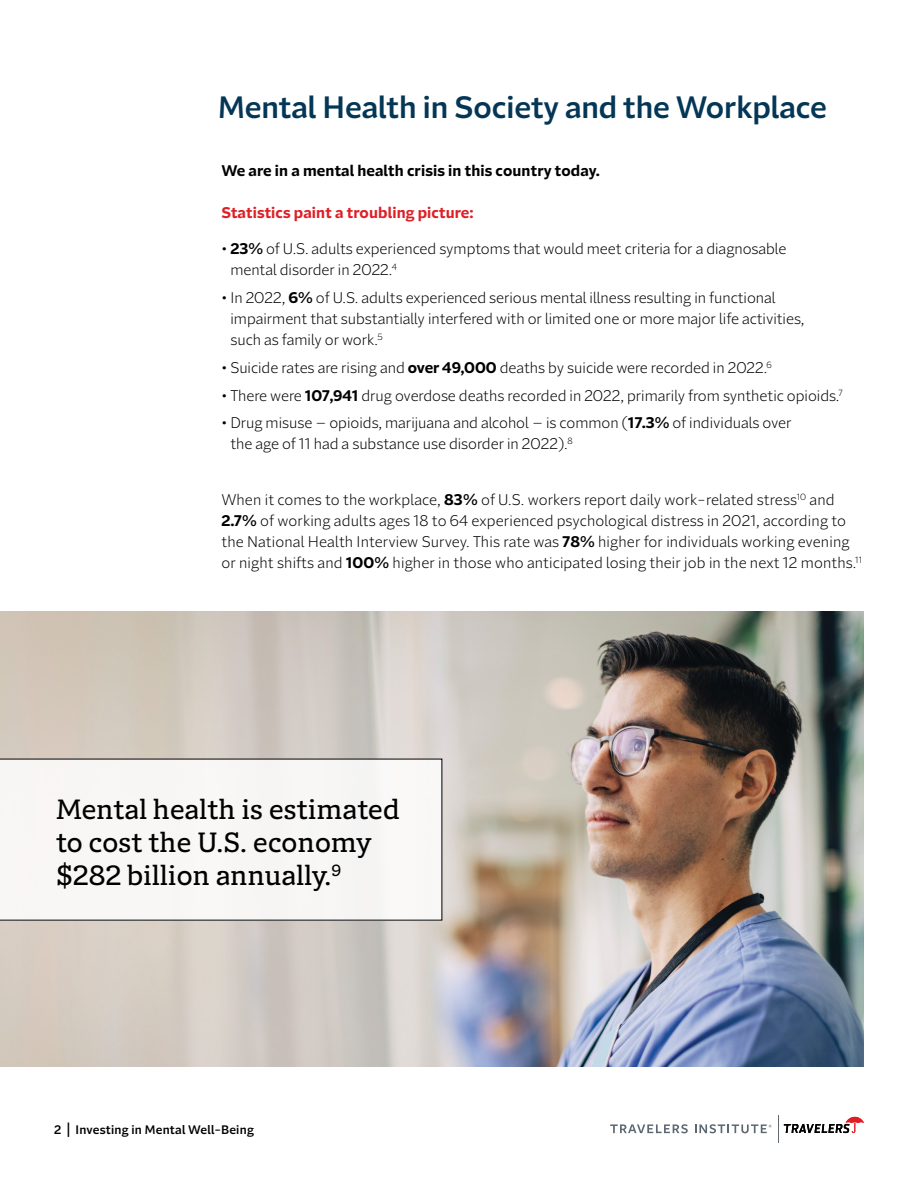
<style>
.page{position:relative;width:918px;height:1188px;background:#fff}
.page>*{position:absolute;margin:0;border:0;box-sizing:border-box;transform-origin:0 0}
.P__Body{font:600 30px "Batterson Sans";color:#043656}
.P__Body_call_out{font:27px/33px "Batterson Slab";letter-spacing:.01em;color:#000}
.P__Body-2{font:300 15px/21px "Batterson Sans";color:#000}
.P__Body-3{font:700 15px "Batterson Sans";letter-spacing:.01em;color:#000}
.P__Body-4{font:700 15px "Batterson Sans";letter-spacing:.01em;color:#de1f26}
.H4__Red_header{font:600 12px "Batterson Sans";letter-spacing:.02em;color:#000}
.s1{font-weight:600}
.s2{font-weight:700}
</style>
<div class="page">
<img style="left:0;top:612px;width:864px;height:454px">
<svg style="left:778px;top:1115px;width:86px;height:28px"></svg>
<svg style="left:610px;top:1124px;width:78px;height:9px"></svg>
<svg style="left:695px;top:1124px;width:77px;height:9px"></svg>
<div style="left:0;top:759px;width:442px;height:162px;background:#f8f7f5"></div>
<p class="P__Body" style="left:218px;top:88px;width:610px">Mental Health in Society and the Workplace</p>
<p class="P__Body-3" style="left:221px;top:161px;width:380px">We are in a mental health crisis in this country today.</p>
<p class="P__Body-4" style="left:221px;top:203px;width:254px">Statistics paint a troubling picture:</p>
<p class="P__Body-2" style="left:230px;top:239px;width:557px;text-indent:-9px"><span class="s1">•</span> <span class="s2">23%</span> of U.S. adults experienced symptoms that would meet criteria for a diagnosable mental disorder in 2022.<sup>4</sup></p>
<p class="P__Body-2" style="left:230px;top:287px;width:576px;text-indent:-9px"><span class="s1">•</span> In 2022, <span class="s2">6%</span> of U.S. adults experienced serious mental illness resulting in functional impairment that substantially interfered with or limited one or more major life activities, such as family or work.<sup>5</sup></p>
<p class="P__Body-2" style="left:221px;top:357px;width:552px"><span class="s1">•</span> Suicide rates are rising and <span class="s2">over 49,000</span> deaths by suicide were recorded in 2022.<sup>6</sup></p>
<p class="P__Body-2" style="left:221px;top:385px;width:623px"><span class="s1">•</span> There were <span class="s2">107,941</span> drug overdose deaths recorded in 2022, primarily from synthetic opioids.<sup>7</sup></p>
<p class="P__Body-2" style="left:230px;top:413px;width:563px;text-indent:-9px"><span class="s1">•</span> Drug misuse – opioids, marijuana and alcohol – is common (<span class="s2">17.3%</span> of individuals over the age of 11 had a substance use disorder in 2022).<sup>8</sup></p>
<p class="P__Body-2" style="left:221px;top:489px;width:642px">When it comes to the workplace, <span class="s2">83%</span> of U.S. workers report daily work-related stress<sup>10</sup> and <span class="s2">2.7%</span> of working adults ages 18 to 64 experienced psychological distress in 2021, according to the National Health Interview Survey. This rate was <span class="s2">78%</span> higher for individuals working evening or night shifts and <span class="s2">100%</span> higher in those who anticipated losing their job in the next 12 months.<sup>11</sup></p>
<p class="P__Body_call_out" style="left:56px;top:793px;width:345px">Mental health is estimated to cost the U.S. economy $282 billion annually.<sup>9</sup></p>
<h4 class="H4__Red_header" style="left:54px;top:1122px;width:201px">2 | Investing in Mental Well-Being</h4>
</div>
